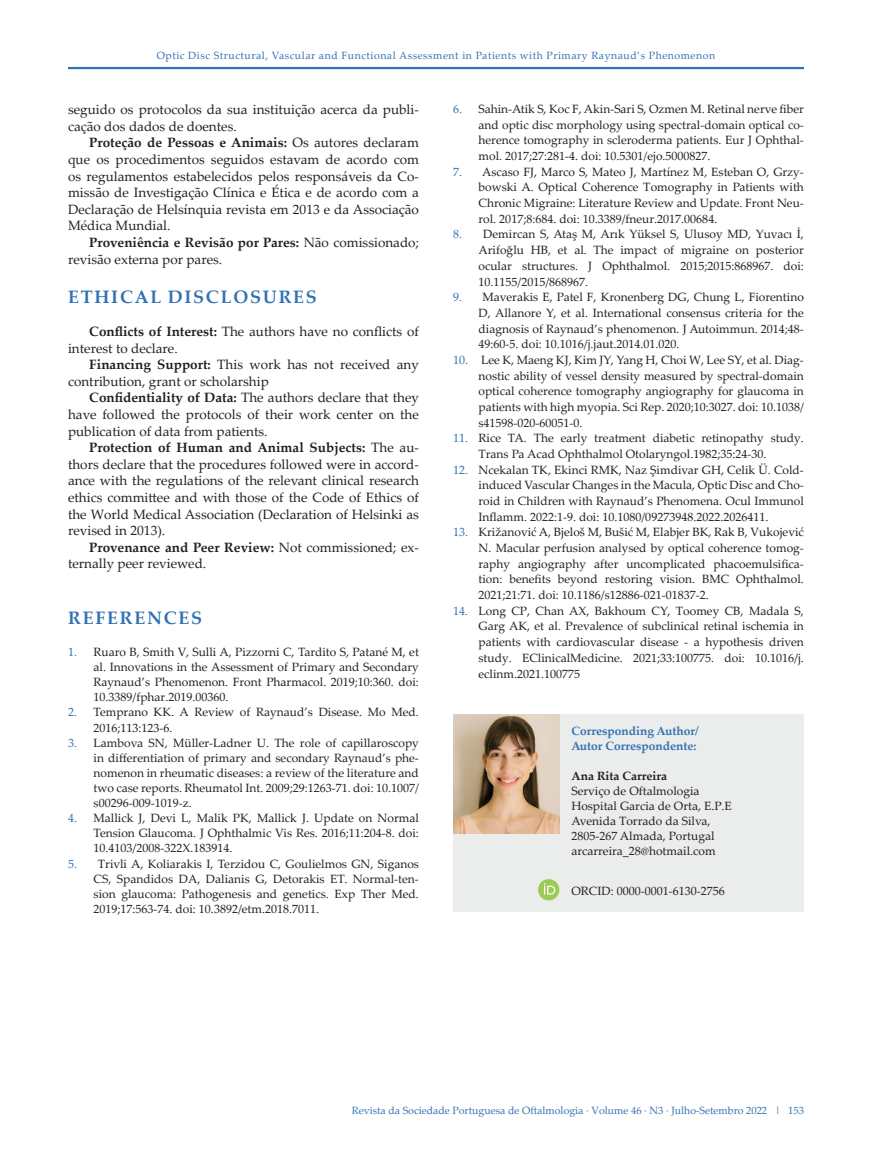
<style>
.page{position:relative;width:872px;height:1170px;background:#fff}
.page>*{position:absolute;margin:0;border:0;box-sizing:border-box;transform-origin:0 0}
.t1{font:700 18px "Palatino Linotype";color:#3272b3}
.t2{font:13.5px/16.6px "Palatino Linotype";color:#231f20}
.t3{font:12px/15.6px "Palatino Linotype";color:#231f20;text-align:justify}
.t4{font:700 12px/15px "Palatino Linotype";color:#3272b3}
.t5{font:700 12px "Palatino Linotype";color:#231f20}
.t6{font:10.5px "Palatino Linotype";letter-spacing:.05em;color:#3272b3}
.t7{font:10.5px "Palatino Linotype";color:#3272b3}
.s1{font-weight:700}
.s2{color:#3272b3}
</style>
<div class="page">
<hr style="left:68px;top:67px;width:736px;height:2px;background:#3272b3">
<div style="left:453px;top:714px;width:351px;height:198px;background:#ebecec"></div>
<img style="left:453px;top:714px;width:106px;height:119px">
<div style="left:538px;top:879px;width:21px;height:21px;background:#9acc55;border-radius:50%"></div>
<svg style="left:544px;top:883px;width:11px;height:11px"></svg>
<p class="t6" style="left:157px;top:48px;width:560px">Optic Disc Structural, Vascular and Functional Assessment in Patients with Primary Raynaud’s Phenomenon</p>
<p class="t2" style="left:68px;top:101px;width:352px">seguido os protocolos da sua instituição acerca da publi&shy;cação dos dados de doentes.</p>
<p class="t2" style="left:68px;top:134px;width:352px;text-align:justify;text-indent:21px"><span class="s1">Proteção de Pessoas e Animais:</span> Os autores declaram que os procedimentos seguidos estavam de acordo com os regulamentos estabelecidos pelos responsáveis da Co&shy;missão de Investigação Clínica e Ética e de acordo com a Declaração de Helsínquia revista em 2013 e da Associação Médica Mundial.</p>
<p class="t2" style="left:68px;top:233px;width:352px;text-indent:21px"><span class="s1">Proveniência e Revisão por Pares:</span> Não comissionado; revisão externa por pares.</p>
<h1 class="t1" style="left:68px;top:284px;width:27px">Ethical</h1>
<h1 class="t1" style="left:168px;top:284px;width:31px">Disclosures</h1>
<p class="t2" style="left:68px;top:322px;width:352px;text-indent:21px"><span class="s1">Conflicts of Interest:</span> The authors have no conflicts of interest to declare.</p>
<p class="t2" style="left:68px;top:356px;width:352px;text-indent:21px"><span class="s1">Financing Support:</span> This work has not received any contribution, grant or scholarship</p>
<p class="t2" style="left:68px;top:389px;width:352px;text-align:justify;text-indent:21px"><span class="s1">Confidentiality of Data:</span> The authors declare that they have followed the protocols of their work center on the publication of data from patients.</p>
<p class="t2" style="left:68px;top:439px;width:352px;text-align:justify;text-indent:21px"><span class="s1">Protection of Human and Animal Subjects:</span> The au&shy;thors declare that the procedures followed were in accord&shy;ance with the regulations of the relevant clinical research ethics committee and with those of the Code of Ethics of the World Medical Association (Declaration of Helsinki as revised in 2013).</p>
<p class="t2" style="left:68px;top:538px;width:352px;text-indent:21px"><span class="s1">Provenance and Peer Review:</span> Not commissioned; ex&shy;ternally peer reviewed.</p>
<h1 class="t1" style="left:68px;top:605px;width:29px">References</h1>
<p class="t3" style="left:94px;top:644px;width:327px;line-height:15.1px;text-indent:-26px"><span class="s2">1.</span> Ruaro B, Smith V, Sulli A, Pizzorni C, Tardito S, Patané M, et al. Innovations in the Assessment of Primary and Secondary Raynaud’s Phenomenon. Front Pharmacol. 2019;10:360. doi:<br>10.3389/fphar.2019.00360.</p>
<p class="t3" style="left:94px;top:704px;width:327px;line-height:15.1px;text-indent:-26px"><span class="s2">2.</span> Temprano KK. A Review of Raynaud’s Disease. Mo Med.<br>2016;113:123-6.</p>
<p class="t3" style="left:94px;top:734px;width:327px;line-height:15.1px;text-indent:-26px"><span class="s2">3.</span> Lambova SN, Müller-Ladner U. The role of capillaroscopy in differentiation of primary and secondary Raynaud’s phe&shy;nomenon in rheumatic diseases: a review of the literature and two case reports. Rheumatol Int. 2009;29:1263-71. doi: 10.1007/ s00296-009-1019-z.</p>
<p class="t3" style="left:94px;top:810px;width:327px;line-height:15.1px;text-indent:-26px"><span class="s2">4.</span> Mallick J, Devi L, Malik PK, Mallick J. Update on Normal Tension Glaucoma. J Ophthalmic Vis Res. 2016;11:204-8. doi:<br>10.4103/2008-322X.183914.</p>
<p class="t3" style="left:94px;top:855px;width:327px;line-height:15.1px;text-indent:-26px"><span class="s2">5.</span> Trivli A, Koliarakis I, Terzidou C, Goulielmos GN, Siganos CS, Spandidos DA, Dalianis G, Detorakis ET. Normal-ten&shy;sion glaucoma: Pathogenesis and genetics. Exp Ther Med.<br>2019;17:563-74. doi: 10.3892/etm.2018.7011.</p>
<p class="t3" style="left:478px;top:101px;width:327px;text-indent:-26px"><span class="s2">6.</span> Sahin-Atik S, Koc F, Akin-Sari S, Ozmen M. Retinal nerve fiber and optic disc morphology using spectral-domain optical co&shy;herence tomography in scleroderma patients. Eur J Ophthal&shy;mol. 2017;27:281-4. doi: 10.5301/ejo.5000827.</p>
<p class="t3" style="left:478px;top:163px;width:327px;text-indent:-26px"><span class="s2">7.</span> Ascaso FJ, Marco S, Mateo J, Martínez M, Esteban O, Grzy&shy;bowski A. Optical Coherence Tomography in Patients with Chronic Migraine: Literature Review and Update. Front Neu&shy;rol. 2017;8:684. doi: 10.3389/fneur.2017.00684.</p>
<p class="t3" style="left:478px;top:226px;width:327px;text-indent:-26px"><span class="s2">8.</span> Demircan S, Ataş M, Arık Yüksel S, Ulusoy MD, Yuvacı İ, Arifoğlu HB, et al. The impact of migraine on posterior ocular structures. J Ophthalmol. 2015;2015:868967. doi:<br>10.1155/2015/868967.</p>
<p class="t3" style="left:478px;top:289px;width:327px;text-indent:-26px"><span class="s2">9.</span> Maverakis E, Patel F, Kronenberg DG, Chung L, Fiorentino D, Allanore Y, et al. International consensus criteria for the diagnosis of Raynaud’s phenomenon. J Autoimmun. 2014;48- 49:60-5. doi: 10.1016/j.jaut.2014.01.020.</p>
<p class="t3" style="left:478px;top:351px;width:327px;text-indent:-26px"><span class="s2">10.</span> Lee K, Maeng KJ, Kim JY, Yang H, Choi W, Lee SY, et al. Diag&shy;nostic ability of vessel density measured by spectral-domain optical coherence tomography angiography for glaucoma in patients with high myopia. Sci Rep. 2020;10:3027. doi: 10.1038/ s41598-020-60051-0.</p>
<p class="t3" style="left:478px;top:430px;width:327px;text-indent:-26px"><span class="s2">11.</span> Rice TA. The early treatment diabetic retinopathy study.<br>Trans Pa Acad Ophthalmol Otolaryngol.1982;35:24-30.</p>
<p class="t3" style="left:478px;top:461px;width:327px;text-indent:-26px"><span class="s2">12.</span> Ncekalan TK, Ekinci RMK, Naz Şimdivar GH, Celik Ü. Cold&shy;induced Vascular Changes in the Macula, Optic Disc and Cho&shy;roid in Children with Raynaud’s Phenomena. Ocul Immunol Inflamm. 2022:1-9. doi: 10.1080/09273948.2022.2026411.</p>
<p class="t3" style="left:478px;top:524px;width:327px;text-indent:-26px"><span class="s2">13.</span> Križanović A, Bjeloš M, Bušić M, Elabjer BK, Rak B, Vukojević N. Macular perfusion analysed by optical coherence tomog&shy;raphy angiography after uncomplicated phacoemulsifica&shy;tion: benefits beyond restoring vision. BMC Ophthalmol.<br>2021;21:71. doi: 10.1186/s12886-021-01837-2.</p>
<p class="t3" style="left:478px;top:602px;width:327px;text-indent:-26px"><span class="s2">14.</span> Long CP, Chan AX, Bakhoum CY, Toomey CB, Madala S, Garg AK, et al. Prevalence of subclinical retinal ischemia in patients with cardiovascular disease - a hypothesis driven study. EClinicalMedicine. 2021;33:100775. doi: 10.1016/j. eclinm.2021.100775</p>
<p class="t4" style="left:571px;top:723px;width:129px">Corresponding Author/<br>Autor Correspondente:</p>
<p class="t5" style="left:571px;top:767px;width:97px">Ana Rita Carreira</p>
<p class="t3" style="left:571px;top:783px;width:162px;line-height:15px;text-align:left">Serviço de Oftalmologia<br>Hospital Garcia de Orta, E.P.E<br>Avenida Torrado da Silva,<br>2805-267 Almada, Portugal arcarreira_28@hotmail.com</p>
<p class="t3" style="left:571px;top:882px;width:155px">ORCID: 0000-0001-6130-2756</p>
<p class="t7" style="left:352px;top:1102px;width:454px">Revista da Sociedade Portuguesa de Oftalmologia · Volume 46 · N3 · Julho-Setembro 2022 | 153</p>
</div>
